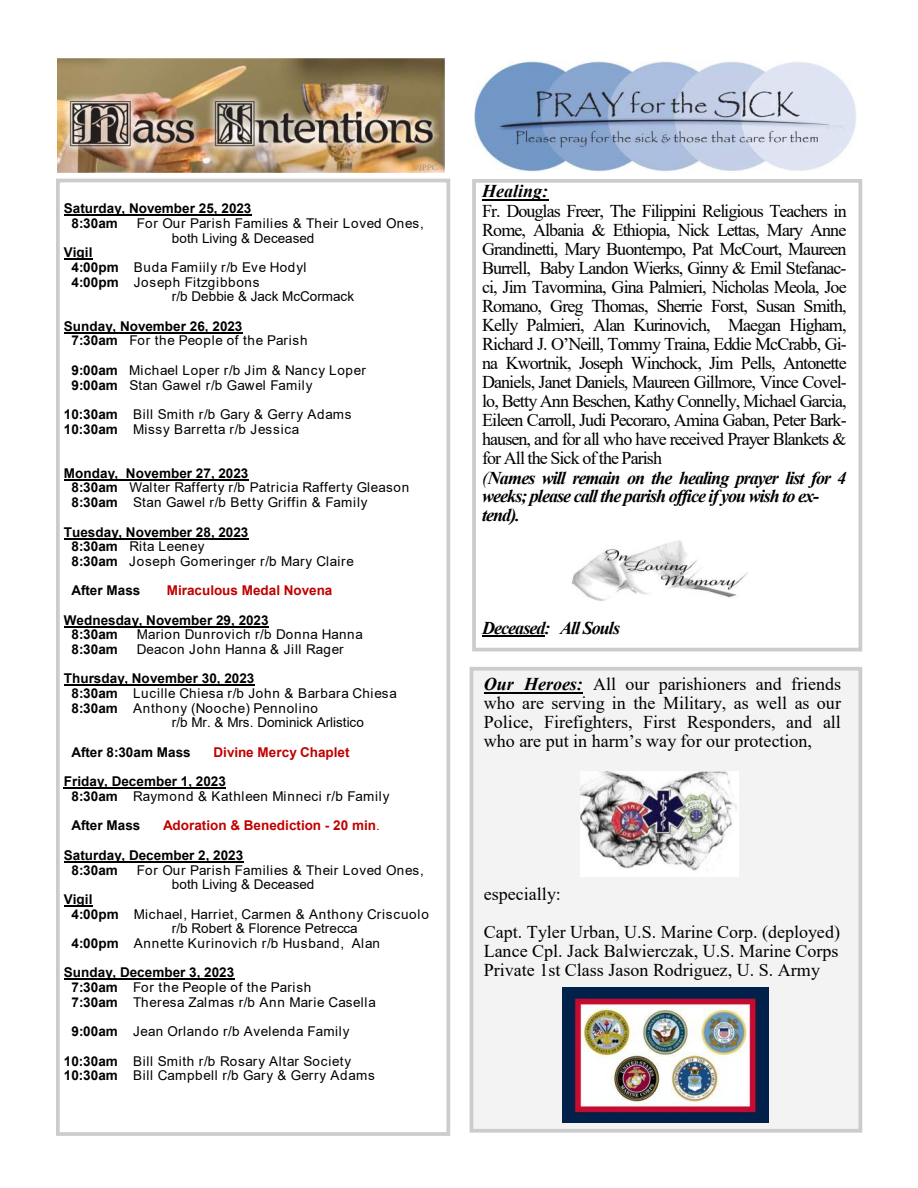
<style>
.page{position:relative;width:918px;height:1188px;background:#fff}
.page>*{position:absolute;margin:0;border:0;box-sizing:border-box;transform-origin:0 0}
.t1{font:18px/19px "Times New Roman";color:#000;text-align:justify}
.t2{font:italic 700 18px/18.8px "Times New Roman";letter-spacing:-.055em;color:#000}
.t3{font:italic 700 18px "Times New Roman";color:#000}
.t4{font:13.5px "Arial";letter-spacing:.045em;color:#000}
.t5{font:700 13.5px "Arial";letter-spacing:.005em;color:#000}
.t6{font:13.5px "Arial";color:#000}
.t7{font:13.5px "Arial";letter-spacing:.005em;color:#000}
.t8{font:700 13.5px "Arial";color:#c00000}
.s1{font-weight:700}
.s2{font-weight:400}
.s3{font-weight:700;font-style:italic}
</style>
<div class="page">
<div style="left:472px;top:179px;width:390px;height:472px;border:4px solid #ccc"></div>
<hr style="left:482px;top:199px;width:66px;height:2px;background:#000">
<hr style="left:482px;top:636px;width:62px;height:1px;background:#000">
<div style="left:471px;top:669px;width:389px;height:462px;background:#f3f3f3"></div>
<div style="left:470px;top:667px;width:392px;height:466px;border:4px solid #ccc"></div>
<hr style="left:484px;top:692px;width:99px;height:2px;background:#000">
<img style="left:571px;top:540px;width:177px;height:61px">
<div style="left:56px;top:179px;width:394px;height:957px;border:4px solid #ccc"></div>
<hr style="left:64px;top:215px;width:188px;height:1px;background:#000">
<svg style="left:64px;top:259px;width:28px;height:1px"></svg>
<hr style="left:64px;top:332px;width:178px;height:2px;background:#000">
<hr style="left:64px;top:479px;width:185px;height:2px;background:#000">
<hr style="left:64px;top:538px;width:185px;height:1px;background:#000">
<hr style="left:64px;top:626px;width:205px;height:1px;background:#000">
<hr style="left:64px;top:685px;width:191px;height:1px;background:#000">
<hr style="left:64px;top:788px;width:162px;height:1px;background:#000">
<hr style="left:64px;top:861px;width:179px;height:2px;background:#000">
<hr style="left:64px;top:905px;width:28px;height:2px;background:#000">
<hr style="left:64px;top:979px;width:170px;height:1px;background:#000">
<img style="left:58px;top:58px;width:386px;height:115px">
<img style="left:474px;top:61px;width:382px;height:111px">
<img style="left:581px;top:772px;width:158px;height:105px">
<img style="left:563px;top:987px;width:205px;height:135px">
<p class="t5" style="left:64px;top:201px;width:189px">Saturday, November 25, 2023</p>
<p class="t5" style="left:71px;top:216px;width:48px">8:30am</p>
<p class="t4" style="left:137px;top:216px;width:289px">For Our Parish Families &amp; Their Loved Ones,</p>
<p class="t7" style="left:172px;top:230px;width:144px">both Living &amp; Deceased</p>
<p class="t5" style="left:64px;top:245px;width:30px">Vigil</p>
<p class="t4" style="left:71px;top:260px;width:237px"><span class="s1">4:00pm</span> Buda Famiily r/b Eve Hodyl</p>
<p class="t4" style="left:71px;top:274px;width:190px"><span class="s1">4:00pm</span> Joseph Fitzgibbons</p>
<p class="t6" style="left:172px;top:289px;width:184px">r/b Debbie &amp; Jack McCormack</p>
<p class="t5" style="left:64px;top:319px;width:180px">Sunday, November 26, 2023</p>
<p class="t4" style="left:71px;top:333px;width:238px"><span class="s1">7:30am</span> For the People of the Parish</p>
<p class="t4" style="left:71px;top:363px;width:296px"><span class="s1">9:00am</span> Michael Loper r/b Jim &amp; Nancy Loper</p>
<p class="t7" style="left:71px;top:377px;width:243px"><span class="s1">9:00am</span> Stan Gawel r/b Gawel Family</p>
<p class="t4" style="left:64px;top:407px;width:289px"><span class="s1">10:30am</span> Bill Smith r/b Gary &amp; Gerry Adams</p>
<p class="t4" style="left:64px;top:421px;width:237px"><span class="s1">10:30am</span> Missy Barretta r/b Jessica</p>
<p class="t5" style="left:64px;top:466px;width:186px">Monday, November 27, 2023</p>
<p class="t4" style="left:71px;top:480px;width:339px"><span class="s1">8:30am</span> Walter Rafferty r/b Patricia Rafferty Gleason</p>
<p class="t4" style="left:71px;top:495px;width:298px"><span class="s1">8:30am</span> Stan Gawel r/b Betty Griffin &amp; Family</p>
<p class="t5" style="left:64px;top:524px;width:186px">Tuesday, November 28, 2023</p>
<p class="t4" style="left:71px;top:539px;width:135px"><span class="s1">8:30am</span> Rita Leeney</p>
<p class="t4" style="left:71px;top:554px;width:284px"><span class="s1">8:30am</span> Joseph Gomeringer r/b Mary Claire</p>
<p class="t5" style="left:71px;top:583px;width:71px">After Mass</p>
<p class="t8" style="left:167px;top:583px;width:167px">Miraculous Medal Novena</p>
<p class="t5" style="left:64px;top:612px;width:206px">Wednesday, November 29, 2023</p>
<p class="t5" style="left:71px;top:627px;width:48px">8:30am</p>
<p class="t4" style="left:137px;top:627px;width:228px">Marion Dunrovich r/b Donna Hanna</p>
<p class="t5" style="left:71px;top:642px;width:48px">8:30am</p>
<p class="t4" style="left:137px;top:642px;width:208px">Deacon John Hanna &amp; Jill Rager</p>
<p class="t5" style="left:64px;top:671px;width:192px">Thursday, November 30, 2023</p>
<p class="t4" style="left:71px;top:686px;width:327px"><span class="s1">8:30am</span> Lucille Chiesa r/b John &amp; Barbara Chiesa</p>
<p class="t4" style="left:71px;top:701px;width:248px"><span class="s1">8:30am</span> Anthony (Nooche) Pennolino</p>
<p class="t6" style="left:172px;top:715px;width:194px">r/b Mr. &amp; Mrs. Dominick Arlistico</p>
<p class="t5" style="left:71px;top:745px;width:121px">After 8:30am Mass</p>
<p class="t8" style="left:214px;top:745px;width:138px">Divine Mercy Chaplet</p>
<p class="t5" style="left:64px;top:774px;width:164px">Friday, December 1, 2023</p>
<p class="t4" style="left:71px;top:789px;width:320px"><span class="s1">8:30am</span> Raymond &amp; Kathleen Minneci r/b Family</p>
<p class="t5" style="left:71px;top:818px;width:71px">After Mass</p>
<p class="t8" style="left:163px;top:818px;width:218px">Adoration &amp; Benediction - 20 min<span class="s2">.</span></p>
<p class="t5" style="left:64px;top:848px;width:181px">Saturday, December 2, 2023</p>
<p class="t5" style="left:71px;top:862px;width:48px">8:30am</p>
<p class="t4" style="left:137px;top:862px;width:289px">For Our Parish Families &amp; Their Loved Ones,</p>
<p class="t7" style="left:172px;top:877px;width:144px">both Living &amp; Deceased</p>
<p class="t5" style="left:64px;top:892px;width:30px">Vigil</p>
<p class="t4" style="left:71px;top:906px;width:359px"><span class="s1">4:00pm</span> Michael, Harriet, Carmen &amp; Anthony Criscuolo</p>
<p class="t6" style="left:172px;top:921px;width:187px">r/b Robert &amp; Florence Petrecca</p>
<p class="t4" style="left:71px;top:936px;width:310px"><span class="s1">4:00pm</span> Annette Kurinovich r/b Husband, Alan</p>
<p class="t5" style="left:64px;top:965px;width:172px">Sunday, December 3, 2023</p>
<p class="t4" style="left:71px;top:980px;width:242px"><span class="s1">7:30am</span> For the People of the Parish</p>
<p class="t4" style="left:71px;top:995px;width:306px"><span class="s1">7:30am</span> Theresa Zalmas r/b Ann Marie Casella</p>
<p class="t4" style="left:71px;top:1024px;width:280px"><span class="s1">9:00am</span> Jean Orlando r/b Avelenda Family</p>
<p class="t4" style="left:64px;top:1053px;width:289px"><span class="s1">10:30am</span> Bill Smith r/b Rosary Altar Society</p>
<p class="t4" style="left:64px;top:1068px;width:312px"><span class="s1">10:30am</span> Bill Campbell r/b Gary &amp; Gerry Adams</p>
<p class="t3" style="left:482px;top:181px;width:68px">Healing:</p>
<p class="t1" style="left:482px;top:201px;width:366px">Fr. Douglas Freer, The Filippini Religious Teachers in Rome, Albania &amp; Ethiopia, Nick Lettas, Mary Anne Grandinetti, Mary Buontempo, Pat McCourt, Maureen Burrell, Baby Landon Wierks, Ginny &amp; Emil Stefanac&shy;ci, Jim Tavormina, Gina Palmieri, Nicholas Meola, Joe Romano, Greg Thomas, Sherrie Forst, Susan Smith, Kelly Palmieri, Alan Kurinovich, Maegan Higham, Richard J. O’Neill, Tommy Traina, Eddie McCrabb, Gi&shy;na Kwortnik, Joseph Winchock, Jim Pells, Antonette Daniels, Janet Daniels, Maureen Gillmore, Vince Covel&shy;lo, Betty Ann Beschen, Kathy Connelly, Michael Garcia, Eileen Carroll, Judi Pecoraro, Amina Gaban, Peter Bark&shy;hausen, and for all who have received Prayer Blankets &amp; for All the Sick of the Parish</p>
<p class="t2" style="left:482px;top:468px;width:366px"><span class="s2">(</span>Names will remain on the healing prayer list for 4 weeks; please call the parish office if you wish to ex-</p>
<p class="t2" style="left:482px;top:506px;width:39px">tend).</p>
<p class="t2" style="left:482px;top:618px;width:139px">Deceased: All Souls</p>
<p class="t1" style="left:484px;top:674px;width:359px"><span class="s3">Our Heroes:</span> All our parishioners and friends who are serving in the Military, as well as our Police, Firefighters, First Responders, and all who are put in harm’s way for our protection,</p>
<p class="t1" style="left:484px;top:884px;width:78px">especially:</p>
<p class="t1" style="left:484px;top:922px;width:358px">Capt. Tyler Urban, U.S. Marine Corp. (deployed)</p>
<p class="t1" style="left:484px;top:941px;width:356px">Lance Cpl. Jack Balwierczak, U.S. Marine Corps</p>
<p class="t1" style="left:484px;top:961px;width:338px">Private 1st Class Jason Rodriguez, U. S. Army</p>
</div>
